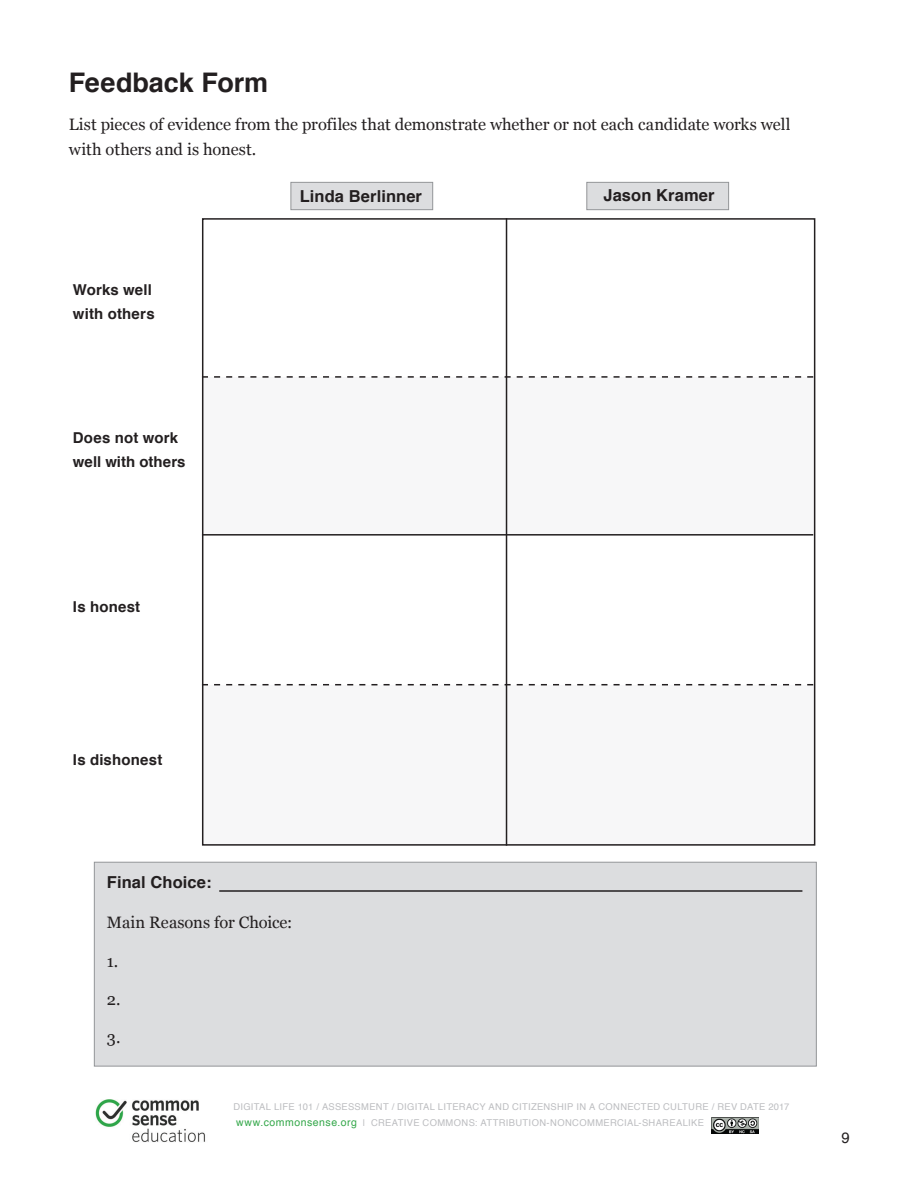
<style>
.page{position:relative;width:918px;height:1188px;background:#fff}
.page>*{position:absolute;margin:0;border:0;box-sizing:border-box;transform-origin:0 0}
.Header_-_Mid_High_Sc{font:700 27px "Helvetica";color:#231f20}
.Header_-_Mid_High_Sc-2{font:16.5px/25.5px "Georgia";letter-spacing:-.005em;color:#231f20}
.Text_-_Student_Hando{font:700 16.5px "Helvetica";letter-spacing:.005em;color:#231f20}
.Text_-_Student_Hando-2{font:700 15px/24px "Helvetica";letter-spacing:.01em;color:#231f20}
.t1{font:15px "Helvetica";color:#231f20}
.t2{font:9.3px/16.5px "Helvetica";letter-spacing:.035em;color:#bcbdc0}
.s1{font-size:10.5px;color:#33a749}
</style>
<div class="page">
<img style="left:712px;top:1117px;width:47px;height:17px">
<img style="left:95px;top:1099px;width:110px;height:44px">
<div style="left:203px;top:685px;width:612px;height:160px;background:#f7f7f8"></div>
<div style="left:203px;top:377px;width:612px;height:158px;background:#f7f7f8"></div>
<hr style="left:506px;top:218px;width:1px;height:628px;background:#231f20">
<hr style="left:202px;top:534px;width:611px;height:2px;background:#231f20">
<div style="left:94px;top:862px;width:723px;height:204px;background:#dcdddf;border:1px solid #939598"></div>
<hr style="left:219px;top:890px;width:583px;height:2px;background:#231f20">
<div style="left:291px;top:182px;width:142px;height:28px;background:#dcdddf;border:1px solid #939598"></div>
<div style="left:586px;top:182px;width:143px;height:28px;background:#dcdddf;border:1px solid #939598"></div>
<svg style="left:202px;top:684px;width:611px;height:1px"></svg>
<svg style="left:202px;top:376px;width:611px;height:2px"></svg>
<p class="Header_-_Mid_High_Sc" style="left:69px;top:60px;width:201px">Feedback Form</p>
<p class="Header_-_Mid_High_Sc-2" style="left:69px;top:111px;width:723px">List pieces of evidence from the profiles that demonstrate whether or not each candidate works well with others and is honest.</p>
<p class="Text_-_Student_Hando-2" style="left:73px;top:278px;width:83px">Works well with others</p>
<p class="Text_-_Student_Hando-2" style="left:73px;top:426px;width:114px">Does not work well with others</p>
<p class="Text_-_Student_Hando-2" style="left:73px;top:594px;width:69px">Is honest</p>
<p class="Text_-_Student_Hando" style="left:300px;top:183px;width:124px">Linda Berlinner</p>
<p class="Text_-_Student_Hando" style="left:603px;top:182px;width:113px">Jason Kramer</p>
<p class="Text_-_Student_Hando-2" style="left:73px;top:748px;width:91px">Is dishonest</p>
<p class="Text_-_Student_Hando" style="left:107px;top:869px;width:106px">Final Choice:</p>
<p class="Header_-_Mid_High_Sc-2" style="left:107px;top:909px;width:187px">Main Reasons for Choice:</p>
<p class="Header_-_Mid_High_Sc-2" style="left:107px;top:947px;width:13px">1.</p>
<p class="Header_-_Mid_High_Sc-2" style="left:107px;top:986px;width:15px">2.</p>
<p class="Header_-_Mid_High_Sc-2" style="left:107px;top:1024px;width:15px">3.</p>
<p class="t2" style="left:236px;top:1099px;width:555px;text-indent:-3px">DIGITAL LIFE 101 / ASSESSMENT / DIGITAL LITERACY AND CITIZENSHIP IN A CONNECTED CULTURE / REV DATE 2017 <span class="s1">www.commonsense.org</span> | CREATIVE COMMONS: ATTRIBUTION-NONCOMMERCIAL-SHAREALIKE</p>
<h3 class="t1" style="left:842px;top:1126px;width:10px">9</h3>
</div>
